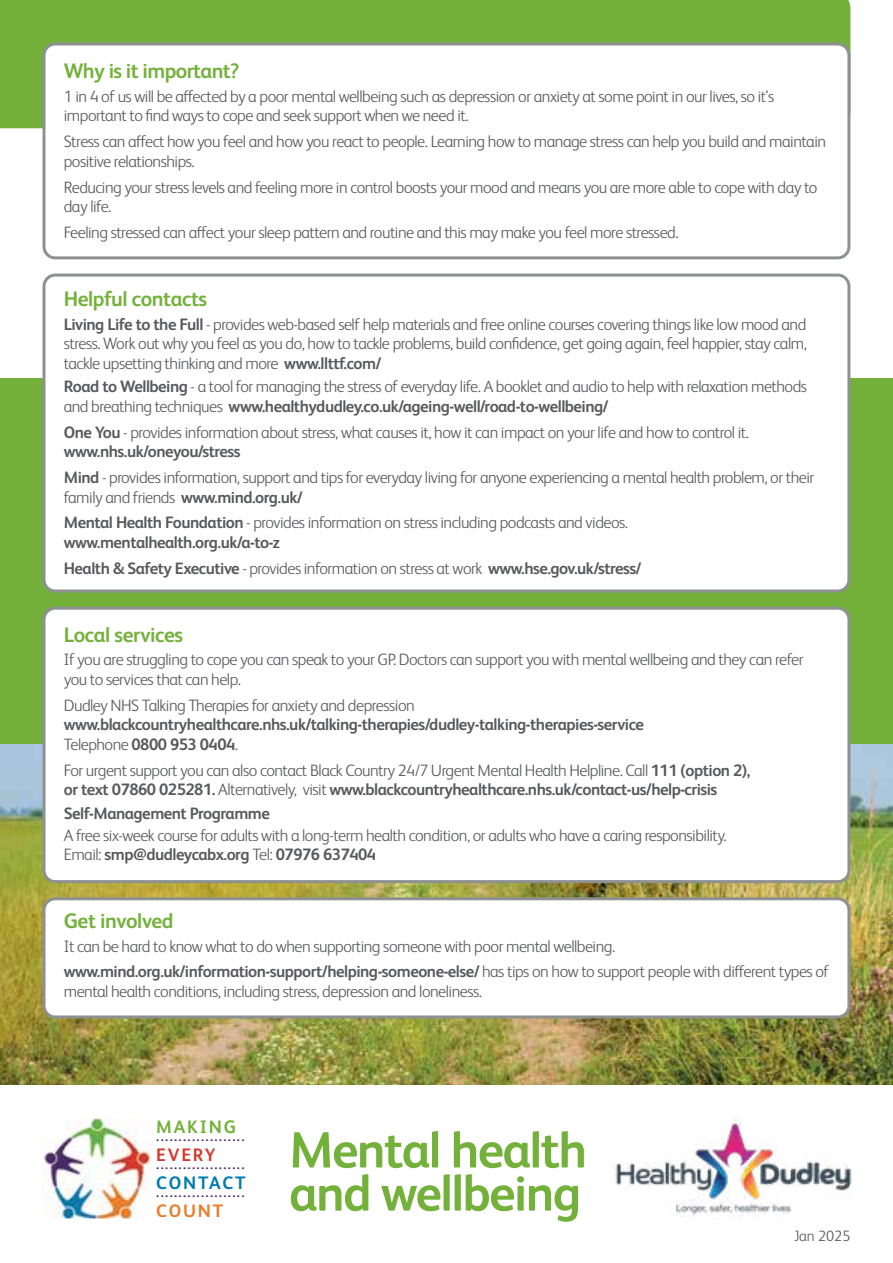
<style>
.page{position:relative;width:893px;height:1263px;background:#fff}
.page>*{position:absolute;margin:0;border:0;box-sizing:border-box;transform-origin:0 0}
.t1{font:700 51px "FS Albert Pro";letter-spacing:-.03em;color:#74b13b}
.t2{font:700 21px "FS Albert Pro";letter-spacing:-.02em;color:#74b13b}
.t3{font:700 18px "FS Albert Pro";letter-spacing:.1em;color:#017aad}
.t4{font:700 18px "FS Albert Pro";letter-spacing:.1em;color:#74b13b}
.t5{font:700 18px "FS Albert Pro";letter-spacing:.1em;color:#d4392b}
.t6{font:700 18px "FS Albert Pro";letter-spacing:.1em;color:#e97d2a}
.t7{font:300 16.5px/19.5px "FS Albert Pro";letter-spacing:-.03em;color:#58595b}
.t8{font:700 16.5px/19.5px "FS Albert Pro";letter-spacing:-.03em;color:#58595b}
.t9{font:300 15px "FS Albert Pro";color:#58595b}
.t10{font:700 14.1px "FS Albert Pro";color:#482b65}
.s1{font-weight:700}
.s2{font-weight:300}
</style>
<div class="page">
<div style="left:0;top:378px;width:893px;height:706px;background:#74b13b"></div>
<img style="left:0;top:744px;width:893px;height:340px">
<div style="left:0;top:0;width:850px;height:128px;background:#74b13b"></div>
<div style="left:44px;top:44px;width:805px;height:214px;background:#fff;border-radius:11px"></div>
<div style="left:43px;top:43px;width:807px;height:216px;border:3px solid #8e9192;border-radius:11px"></div>
<div style="left:44px;top:275px;width:805px;height:316px;background:#fff;border-radius:11px"></div>
<div style="left:43px;top:274px;width:807px;height:318px;border:3px solid #8e9192;border-radius:11px"></div>
<div style="left:44px;top:608px;width:805px;height:273px;background:#fff;border-radius:11px"></div>
<div style="left:43px;top:607px;width:807px;height:276px;border:3px solid #8e9192;border-radius:11px"></div>
<div style="left:44px;top:899px;width:805px;height:118px;background:#fff;border-radius:11px"></div>
<div style="left:43px;top:897px;width:807px;height:121px;border:3px solid #8e9192;border-radius:11px"></div>
<img style="left:43px;top:1118px;width:109px;height:101px">
<img style="left:612px;top:1117px;width:240px;height:99px">
<p class="t2" style="left:64px;top:56px;width:177px">Why is it important?</p>
<p class="t7" style="left:64px;top:85px;width:712px">1 in 4 of us will be affected by a poor mental wellbeing such as depression or anxiety at some point in our lives, so it’s important to find ways to cope and seek support when we need it.</p>
<p class="t7" style="left:64px;top:131px;width:764px">Stress can affect how you feel and how you react to people. Learning how to manage stress can help you build and maintain positive relationships.</p>
<p class="t7" style="left:64px;top:176px;width:755px">Reducing your stress levels and feeling more in control boosts your mood and means you are more able to cope with day to day life.</p>
<p class="t7" style="left:64px;top:222px;width:616px">Feeling stressed can affect your sleep pattern and routine and this may make you feel more stressed.</p>
<p class="t2" style="left:64px;top:284px;width:145px">Helpful contacts</p>
<p class="t7" style="left:64px;top:313px;width:745px;text-align:justify"><span class="s1">Living Life to the Full</span> - provides web-based self help materials and free online courses covering things like low mood and stress. Work out why you feel as you do, how to tackle problems, build confidence, get going again, feel happier, stay calm, tackle upsetting thinking and more <span class="s1">www.llttf.com/</span></p>
<p class="t7" style="left:64px;top:376px;width:745px"><span class="s1">Road to Wellbeing</span> - a tool for managing the stress of everyday life. A booklet and audio to help with relaxation methods and breathing techniques <span class="s1">www.healthydudley.co.uk/ageing-well/road-to-wellbeing/</span></p>
<p class="t7" style="left:64px;top:421px;width:687px"><span class="s1">One You</span> - provides information about stress, what causes it, how it can impact on your life and how to control it.</p>
<p class="t8" style="left:64px;top:441px;width:178px">www.nhs.uk/oneyou/stress</p>
<p class="t7" style="left:64px;top:467px;width:752px"><span class="s1">Mind</span> - provides information, support and tips for everyday living for anyone experiencing a mental health problem, or their family and friends <span class="s1">www.mind.org.uk/</span></p>
<p class="t7" style="left:64px;top:512px;width:566px"><span class="s1">Mental Health Foundation</span> - provides information on stress including podcasts and videos.</p>
<p class="t8" style="left:64px;top:532px;width:218px">www.mentalhealth.org.uk/a-to-z</p>
<p class="t8" style="left:64px;top:558px;width:579px">Health &amp; Safety Executive <span class="s2">- provides information on stress at work</span> www.hse.gov.uk/stress/</p>
<p class="t2" style="left:64px;top:620px;width:121px">Local services</p>
<p class="t7" style="left:64px;top:649px;width:741px">If you are struggling to cope you can speak to your GP. Doctors can support you with mental wellbeing and they can refer you to services that can help.</p>
<p class="t8" style="left:64px;top:694px;width:582px"><span class="s2">Dudley NHS Talking Therapies for anxiety and depression </span>www.blackcountryhealthcare.nhs.uk/talking-therapies/dudley-talking-therapies-service<br><span class="s2">Telephone</span> 0800 953 0404<span class="s2">.</span></p>
<p class="t7" style="left:64px;top:759px;width:688px">For urgent support you can also contact Black Country 24/7 Urgent Mental Health Helpline. Call <span class="s1">111 (option 2), or text 07860 025281.</span> Alternatively, visit <span class="s1">www.blackcountryhealthcare.nhs.uk/contact-us/help-crisis</span></p>
<p class="t8" style="left:64px;top:803px;width:208px">Self-Management Programme</p>
<p class="t7" style="left:64px;top:824px;width:664px">A free six-week course for adults with a long-term health condition, or adults who have a caring responsibility.<br>Email: <span class="s1">smp@dudleycabx.org</span> Tel: <span class="s1">07976 637404</span></p>
<p class="t2" style="left:64px;top:906px;width:111px">Get involved</p>
<p class="t7" style="left:64px;top:935px;width:553px">It can be hard to know what to do when supporting someone with poor mental wellbeing.</p>
<p class="t7" style="left:64px;top:961px;width:767px"><span class="s1">www.mind.org.uk/information-support/helping-someone-else/</span> has tips on how to support people with different types of mental health conditions, including stress, depression and loneliness.</p>
<p class="t4" style="left:156px;top:1114px;width:81px">MAKING</p>
<p class="t10" style="left:156px;top:1126px;width:90px">....................</p>
<p class="t5" style="left:156px;top:1142px;width:61px">EVERY</p>
<p class="t10" style="left:156px;top:1154px;width:90px">....................</p>
<p class="t3" style="left:156px;top:1170px;width:91px">CONTACT</p>
<p class="t10" style="left:156px;top:1182px;width:90px">....................</p>
<p class="t6" style="left:156px;top:1198px;width:69px">COUNT</p>
<p class="t1" style="left:289px;top:1114px;width:299px">Mental health</p>
<p class="t1" style="left:289px;top:1157px;width:294px">and wellbeing</p>
<p class="t9" style="left:794px;top:1225px;width:58px">Jan 2025</p>
</div>
